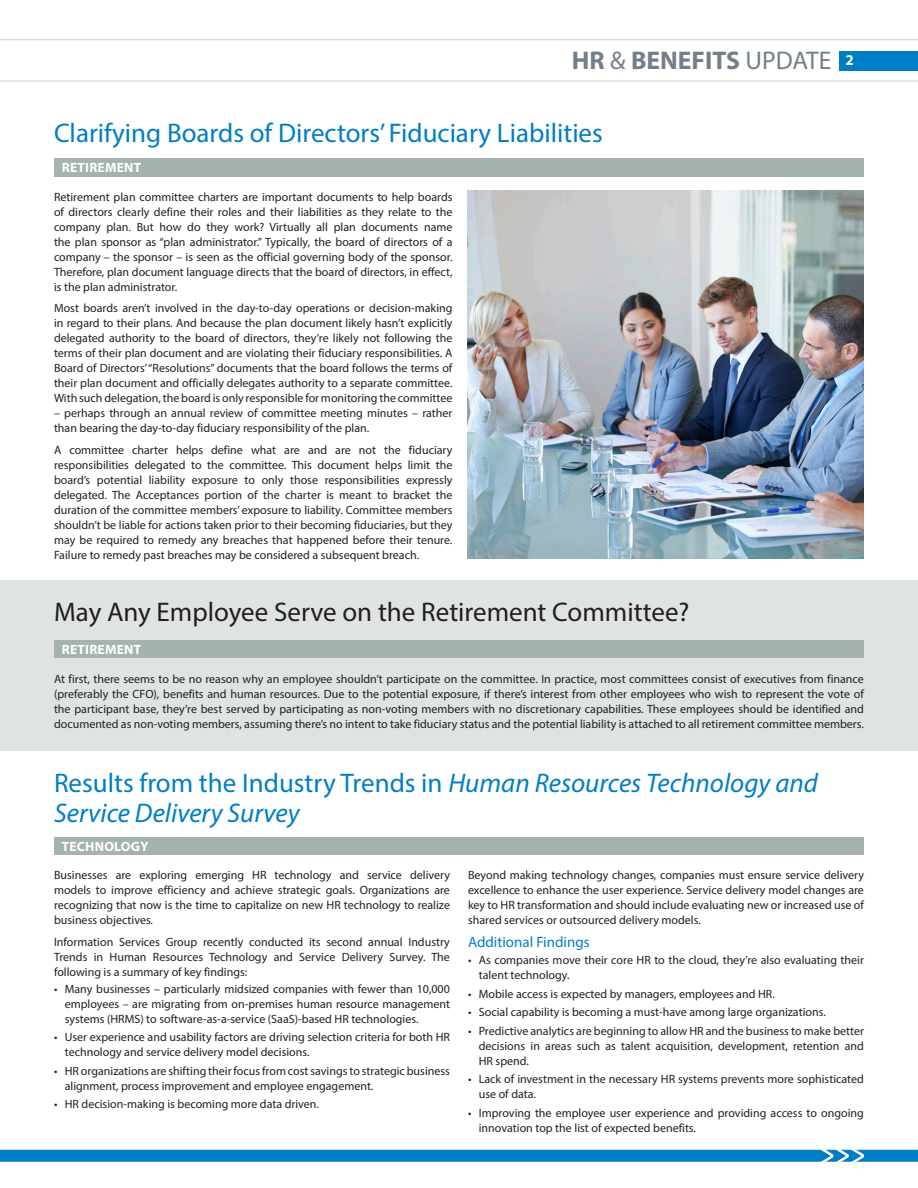
<style>
.page{position:relative;width:918px;height:1188px;background:#fff}
.page>*{position:absolute;margin:0;border:0;box-sizing:border-box;transform-origin:0 0}
.Article_Headline{font:italic 27px/30px "Myriad Pro";color:#007ec5}
.Article_Headline-2{font:27px "Myriad Pro";color:#007ec5}
.Article_Headline-3{font:27px "Myriad Pro";color:#231f20}
.t1{font:700 25.65px "Myriad Pro";color:#727f8a}
.Subhead_Level_1{font:15px "Myriad Pro";color:#007ec5}
.Article_Category{font:700 13.5px "Myriad Pro";letter-spacing:.02em;color:#fff}
.Body_Copy{font:12px/15px "Myriad Pro";color:#231f20;text-align:justify}
.s1{font-weight:400}
.s2{font-size:15px;color:#fff}
.s3{font-style:normal}
</style>
<div class="page">
<div style="left:55px;top:158px;width:809px;height:18px;background:#a4b3ab"></div>
<div style="left:55px;top:837px;width:809px;height:18px;background:#a4b3ab"></div>
<div style="left:0;top:580px;width:918px;height:171px;background:#dfe4e1"></div>
<div style="left:55px;top:640px;width:809px;height:18px;background:#a4b3ab"></div>
<img style="left:468px;top:190px;width:396px;height:368px">
<div style="left:0;top:1150px;width:918px;height:12px;background:#007ec5"></div>
<svg style="left:821px;top:1149px;width:43px;height:13px"></svg>
<div style="left:839px;top:51px;width:79px;height:19px;background:#007ec5"></div>
<hr style="left:0;top:81px;width:918px;height:1px;background:#c5ced3">
<hr style="left:0;top:39px;width:918px;height:1px;background:#c5ced3">
<p class="t1" style="left:572px;top:43px;width:283px">HR <span class="s1">&amp;</span> BENEFITS <span class="s1">UPDATE</span> <span class="s2">2</span></p>
<p class="Article_Headline-2" style="left:54px;top:116px;width:550px">Clarifying Boards of Directors’ Fiduciary Liabilities</p>
<p class="Article_Category" style="left:62px;top:159px;width:81px">RETIREMENT</p>
<p class="Body_Copy" style="left:54px;top:189px;width:400px">Retirement plan committee charters are important documents to help boards of directors clearly define their roles and their liabilities as they relate to the company plan. But how do they work? Virtually all plan documents name the plan sponsor as “plan administrator.” Typically, the board of directors of a company – the sponsor – is seen as the official governing body of the sponsor.<br>Therefore, plan document language directs that the board of directors, in effect, is the plan administrator.</p>
<p class="Body_Copy" style="left:54px;top:301px;width:400px">Most boards aren’t involved in the day-to-day operations or decision-making in regard to their plans. And because the plan document likely hasn’t explicitly delegated authority to the board of directors, they’re likely not following the terms of their plan document and are violating their fiduciary responsibilities. A Board of Directors’ “Resolutions” documents that the board follows the terms of their plan document and officially delegates authority to a separate committee.<br>With such delegation, the board is only responsible for monitoring the committee</p>
<p class="Body_Copy" style="left:54px;top:406px;width:400px">– perhaps through an annual review of committee meeting minutes – rather than bearing the day-to-day fiduciary responsibility of the plan.</p>
<p class="Body_Copy" style="left:54px;top:442px;width:400px">A committee charter helps define what are and are not the fiduciary responsibilities delegated to the committee. This document helps limit the board’s potential liability exposure to only those responsibilities expressly delegated. The Acceptances portion of the charter is meant to bracket the duration of the committee members’ exposure to liability. Committee members shouldn’t be liable for actions taken prior to their becoming fiduciaries, but they may be required to remedy any breaches that happened before their tenure.<br>Failure to remedy past breaches may be considered a subsequent breach.</p>
<p class="Article_Headline-3" style="left:54px;top:595px;width:637px">May Any Employee Serve on the Retirement Committee?</p>
<p class="Article_Category" style="left:62px;top:641px;width:81px">RETIREMENT</p>
<p class="Body_Copy" style="left:54px;top:671px;width:812px">At first, there seems to be no reason why an employee shouldn’t participate on the committee. In practice, most committees consist of executives from finance (preferably the CFO), benefits and human resources. Due to the potential exposure, if there’s interest from other employees who wish to represent the vote of the participant base, they’re best served by participating as non-voting members with no discretionary capabilities. These employees should be identified and documented as non-voting members, assuming there’s no intent to take fiduciary status and the potential liability is attached to all retirement committee members.</p>
<p class="Article_Headline" style="left:54px;top:767px;width:766px"><span class="s3">Results from the Industry Trends in</span> Human Resources Technology and<br>Service Delivery Survey</p>
<p class="Article_Category" style="left:62px;top:837px;width:88px">TECHNOLOGY</p>
<p class="Body_Copy" style="left:54px;top:867px;width:398px">Businesses are exploring emerging HR technology and service delivery models to improve efficiency and achieve strategic goals. Organizations are recognizing that now is the time to capitalize on new HR technology to realize business objectives.</p>
<p class="Body_Copy" style="left:54px;top:934px;width:397px">Information Services Group recently conducted its second annual Industry Trends in Human Resources Technology and Service Delivery Survey. The following is a summary of key findings:</p>
<p class="Body_Copy" style="left:65px;top:981px;width:387px;text-indent:-11px">• Many businesses – particularly midsized companies with fewer than 10,000 employees – are migrating from on-premises human resource management systems (HRMS) to software-as-a-service (SaaS)-based HR technologies.</p>
<p class="Body_Copy" style="left:65px;top:1030px;width:387px;text-indent:-11px">• User experience and usability factors are driving selection criteria for both HR technology and service delivery model decisions.</p>
<p class="Body_Copy" style="left:65px;top:1063px;width:387px;text-indent:-11px">• HR organizations are shifting their focus from cost savings to strategic business alignment, process improvement and employee engagement.</p>
<p class="Body_Copy" style="left:54px;top:1097px;width:267px">• HR decision-making is becoming more data driven.</p>
<p class="Body_Copy" style="left:468px;top:867px;width:398px">Beyond making technology changes, companies must ensure service delivery excellence to enhance the user experience. Service delivery model changes are key to HR transformation and should include evaluating new or increased use of shared services or outsourced delivery models.</p>
<p class="Subhead_Level_1" style="left:468px;top:933px;width:123px">Additional Findings</p>
<p class="Body_Copy" style="left:479px;top:953px;width:387px;text-indent:-11px">• As companies move their core HR to the cloud, they’re also evaluating their talent technology.</p>
<p class="Body_Copy" style="left:468px;top:986px;width:308px">• Mobile access is expected by managers, employees and HR.</p>
<p class="Body_Copy" style="left:468px;top:1005px;width:359px">• Social capability is becoming a must-have among large organizations.</p>
<p class="Body_Copy" style="left:479px;top:1023px;width:387px;text-indent:-11px">• Predictive analytics are beginning to allow HR and the business to make better decisions in areas such as talent acquisition, development, retention and HR spend.</p>
<p class="Body_Copy" style="left:479px;top:1072px;width:387px;text-indent:-11px">• Lack of investment in the necessary HR systems prevents more sophisticated use of data.</p>
<p class="Body_Copy" style="left:479px;top:1105px;width:387px;text-indent:-11px">• Improving the employee user experience and providing access to ongoing innovation top the list of expected benefits.</p>
</div>
